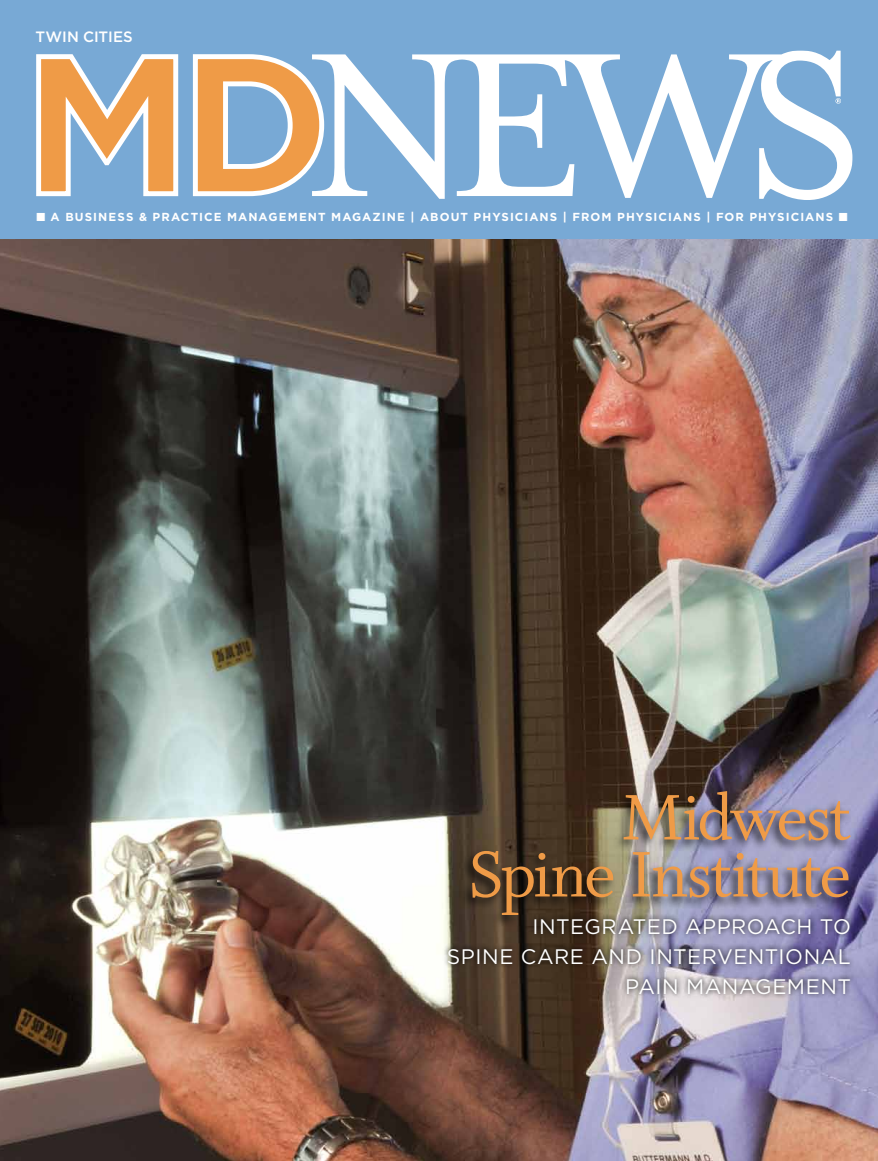
<style>
.page{position:relative;width:878px;height:1161px;background:#fff}
.page>*{position:absolute;margin:0;border:0;box-sizing:border-box;transform-origin:0 0}
.t1{font:72px/57px "Whitman Roman LF";letter-spacing:-.03em;color:#ef9b47;text-align:right}
.t2{font:21px/30px "Gotham";letter-spacing:.02em;color:#fff;text-align:right}
.t3{font:500 15px "Gotham";letter-spacing:.005em;color:#fff}
.t4{font:700 11.7px "Gotham";letter-spacing:.09em;color:#fff}
</style>
<div class="page">
<img style="left:0;top:238px;width:878px;height:923px">
<div style="left:0;top:0;width:878px;height:238px;background:#78a9d5"></div>
<svg style="left:326px;top:50px;width:526px;height:150px"></svg>
<svg style="left:835px;top:98px;width:6px;height:6px"></svg>
<svg style="left:36px;top:54px;width:290px;height:143px"></svg>
<div style="left:459px;top:787px;width:394px;height:140px;background:#000;opacity:.75"></div>
<svg style="left:442px;top:913px;width:412px;height:86px;background:#756d75"></svg>
<p class="t3" style="left:36px;top:27px;width:99px">TWIN CITIES</p>
<p class="t4" style="left:37px;top:210px;width:812px">■ A BUSINESS &amp; PRACTICE MANAGEM ENT MAGAZINE | ABOUT PHYSICIANS | FROM PHYSICIANS | FOR PHYSICIANS ■</p>
<h1 class="t1" style="left:468px;top:790px;width:384px">Midwest<br>Spine Institute</h1>
<h2 class="t2" style="left:447px;top:911px;width:405px">INTEGRATED APPROACH TO<br>SPI NE CARE AND INTERVENTIONAL<br>PAI N MANAGEM ENT</h2>
</div>
